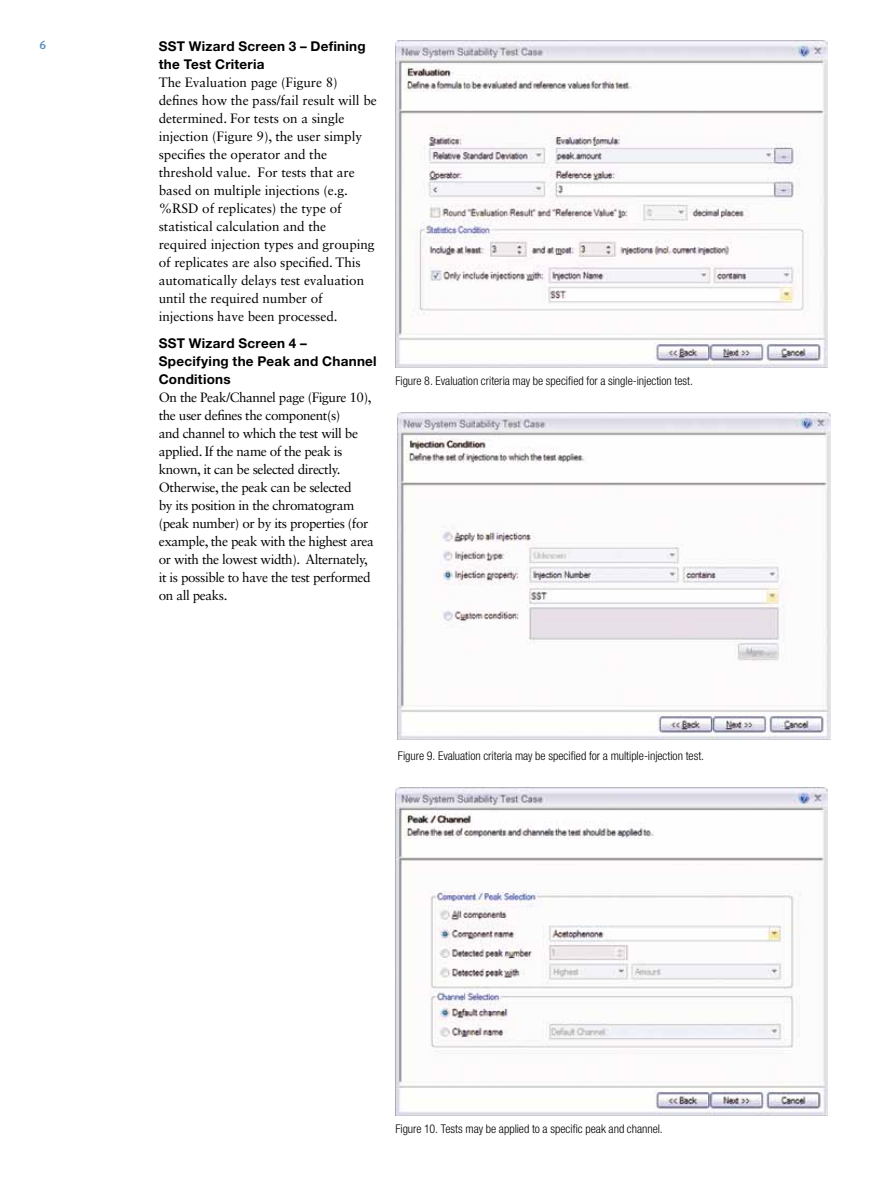
<style>
.page{position:relative;width:891px;height:1188px;background:#fff}
.page>*{position:absolute;margin:0;border:0;box-sizing:border-box;transform-origin:0 0}
.t1{font:13.5px/18px "Sabon LT Std";letter-spacing:-.005em;color:#000}
.t2{font:13.5px/18px "Sabon LT Std";letter-spacing:-.03em;color:#000}
.t3{font:700 13.5px/18px "Helvetica Neue";letter-spacing:.02em;color:#000}
.t4{font:300 condensed 12px "Helvetica Neue";letter-spacing:-.005em;color:#000}
.t5{font:12px "Meta Medium LF";color:#4f8abe}
</style>
<div class="page">
<img style="left:395px;top:40px;width:433px;height:328px">
<img style="left:398px;top:412px;width:433px;height:328px">
<img style="left:395px;top:788px;width:433px;height:327px">
<p class="t5" style="left:40px;top:38px;width:8px">6</p>
<p class="t3" style="left:159px;top:37px;width:209px">SST Wizard Screen 3 – Defining the Test Criteria</p>
<p class="t1" style="left:159px;top:73px;width:219px">The Evaluation page (Figure 8) defines how the pass/fail result will be determined. For tests on a single injection (Figure 9), the user simply specifies the operator and the threshold value. For tests that are based on multiple injections (e.g. %RSD of replicates) the type of statistical calculation and the required injection types and grouping of replicates are also specified. This automatically delays test evaluation until the required number of injections have been processed.</p>
<p class="t3" style="left:159px;top:334px;width:219px">SST Wizard Screen 4 –<br>Specifying the Peak and Channel<br>Conditions</p>
<p class="t2" style="left:159px;top:388px;width:217px">On the Peak/Channel page (Figure 10), the user defines the component(s)<br>and channel to which the test will be applied. If the name of the peak is known, it can be selected directly.<br>Otherwise, the peak can be selected<br>by its position in the chromatogram (peak number) or by its properties (for example, the peak with the highest area or with the lowest width). Alternately, it is possible to have the test performed on all peaks.</p>
<p class="t4" style="left:395px;top:373px;width:299px">Figure 8. Evaluation criteria may be specified for a single-injection test.</p>
<p class="t4" style="left:398px;top:749px;width:308px">Figure 9. Evaluation criteria may be specified for a multiple-injection test.</p>
<p class="t4" style="left:395px;top:1122px;width:269px">Figure 10. Tests may be applied to a specific peak and channel.</p>
</div>
